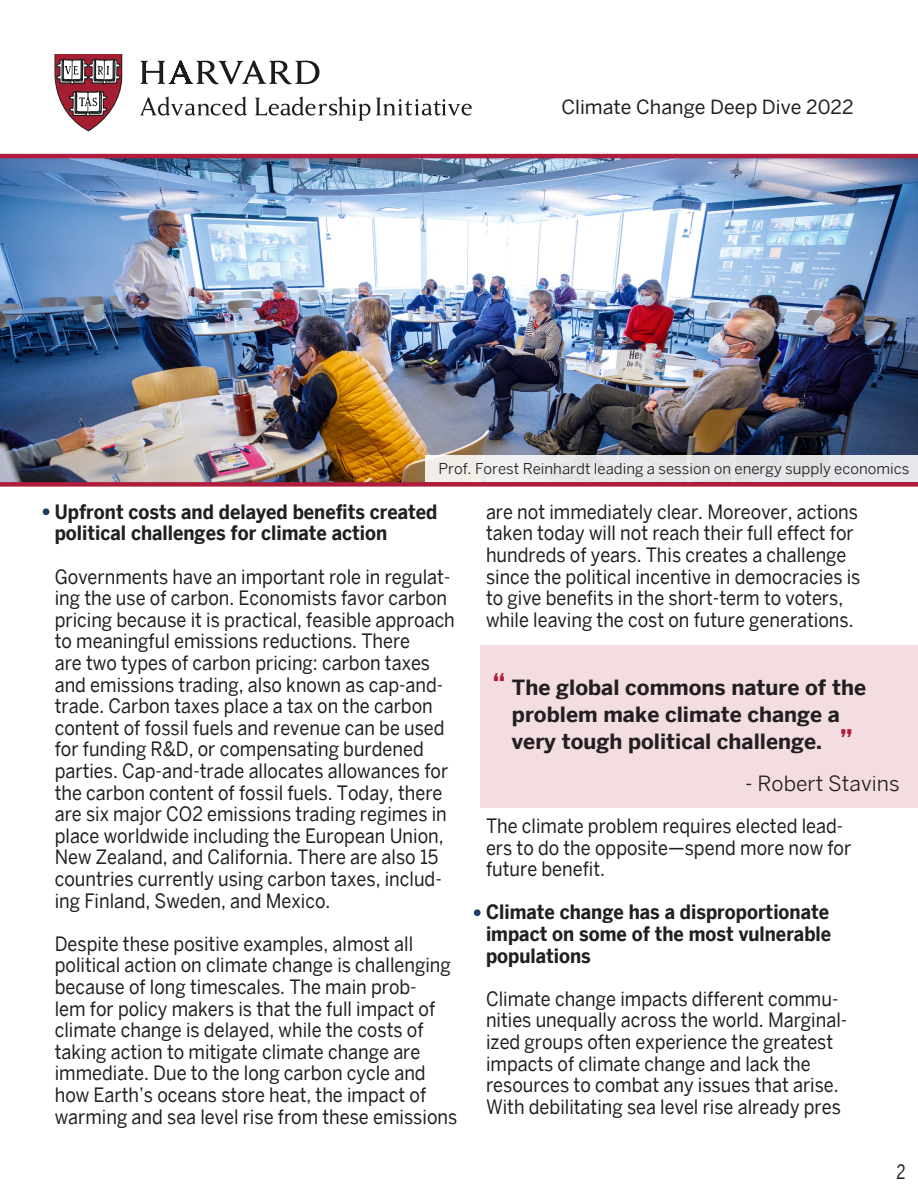
<style>
.page{position:relative;width:918px;height:1188px;background:#fff}
.page>*{position:absolute;margin:0;border:0;box-sizing:border-box;transform-origin:0 0}
.t1{font:700 29.7px "Benton Sans Cond";color:#b01d3c;scale:.91 1}
.t2{font:700 21px/27px "Benton Sans";color:#231f20}
.t3{font:21px "Benton Sans";color:#231f20}
.t4{font:19.8px/21.6px "Benton Sans";color:#231f20;scale:.91 1}
.t5{font:700 19.8px/21.6px "Benton Sans";color:#231f20;scale:.91 1}
.t6{font:19.8px "Benton Sans Cond";color:#231f20;scale:.91 1}
.t7{font:19.5px "Benton Sans";color:#231f20}
.t8{font:15px "Benton Sans";color:#231f20}
</style>
<div class="page">
<div style="left:481px;top:646px;width:437px;height:162px;background:#f3dde1"></div>
<svg style="left:140px;top:97px;width:107px;height:19px"></svg>
<svg style="left:255px;top:97px;width:115px;height:24px"></svg>
<svg style="left:376px;top:98px;width:96px;height:18px"></svg>
<svg style="left:140px;top:61px;width:179px;height:23px"></svg>
<svg style="left:55px;top:55px;width:67px;height:76px"></svg>
<img style="left:0;top:154px;width:918px;height:333px">
<div style="left:43px;top:508px;width:6px;height:7px;background:#1b4064;border-radius:50%"></div>
<div style="left:474px;top:909px;width:7px;height:7px;background:#1b4064;border-radius:50%"></div>
<div style="left:426px;top:455px;width:492px;height:27px;background:#e6e8e9"></div>
<p class="t7" style="left:561px;top:95px;width:294px">Climate Change Deep Dive 2022</p>
<p class="t8" style="left:438px;top:460px;width:472px">Prof. Forest Reinhardt leading a session on energy supply economics</p>
<p class="t5" style="left:55px;top:500px;width:422px">Upfront costs and delayed benefits created political challenges for climate action</p>
<p class="t4" style="left:55px;top:565px;width:441px">Governments have an important role in regulat&shy;ing the use of carbon. Economists favor carbon pricing because it is practical, feasible approach to meaningful emissions reductions. There<br>are two types of carbon pricing: carbon taxes and emissions trading, also known as cap-and&shy;trade. Carbon taxes place a tax on the carbon content of fossil fuels and revenue can be used for funding R&amp;D, or compensating burdened parties. Cap-and-trade allocates allowances for the carbon content of fossil fuels. Today, there are six major CO2 emissions trading regimes in place worldwide including the European Union, New Zealand, and California. There are also 15 countries currently using carbon taxes, includ&shy;ing Finland, Sweden, and Mexico.</p>
<p class="t4" style="left:55px;top:933px;width:444px">Despite these positive examples, almost all political action on climate change is challenging because of long timescales. The main prob-<br>lem for policy makers is that the full impact of climate change is delayed, while the costs of taking action to mitigate climate change are immediate. Due to the long carbon cycle and how Earth’s oceans store heat, the impact of warming and sea level rise from these emissions</p>
<p class="t4" style="left:486px;top:501px;width:413px">are not immediately clear. Moreover, actions taken today will not reach their full effect for hundreds of years. This creates a challenge since the political incentive in democracies is to give benefits in the short-term to voters, while leaving the cost on future generations.</p>
<p class="t1" style="left:493px;top:667px;width:15px">“</p>
<p class="t2" style="left:512px;top:673px;width:356px">The global commons nature of the problem make climate change a very tough political challenge.</p>
<p class="t1" style="left:840px;top:723px;width:15px">”</p>
<p class="t3" style="left:745px;top:771px;width:156px">- Robert Stavins</p>
<p class="t4" style="left:486px;top:815px;width:403px">The climate problem requires elected lead&shy;ers to do the opposite—spend more now for future benefit.</p>
<p class="t5" style="left:486px;top:901px;width:381px;text-align:justify">Climate change has a disproportionate impact on some of the most vulnerable populations</p>
<p class="t4" style="left:486px;top:988px;width:399px">Climate change impacts different commu&shy;nities unequally across the world. Marginal&shy;ized groups often experience the greatest impacts of climate change and lack the resources to combat any issues that arise.<br>With debilitating sea level rise already pres</p>
<p class="t6" style="left:897px;top:1161px;width:11px">2</p>
</div>
